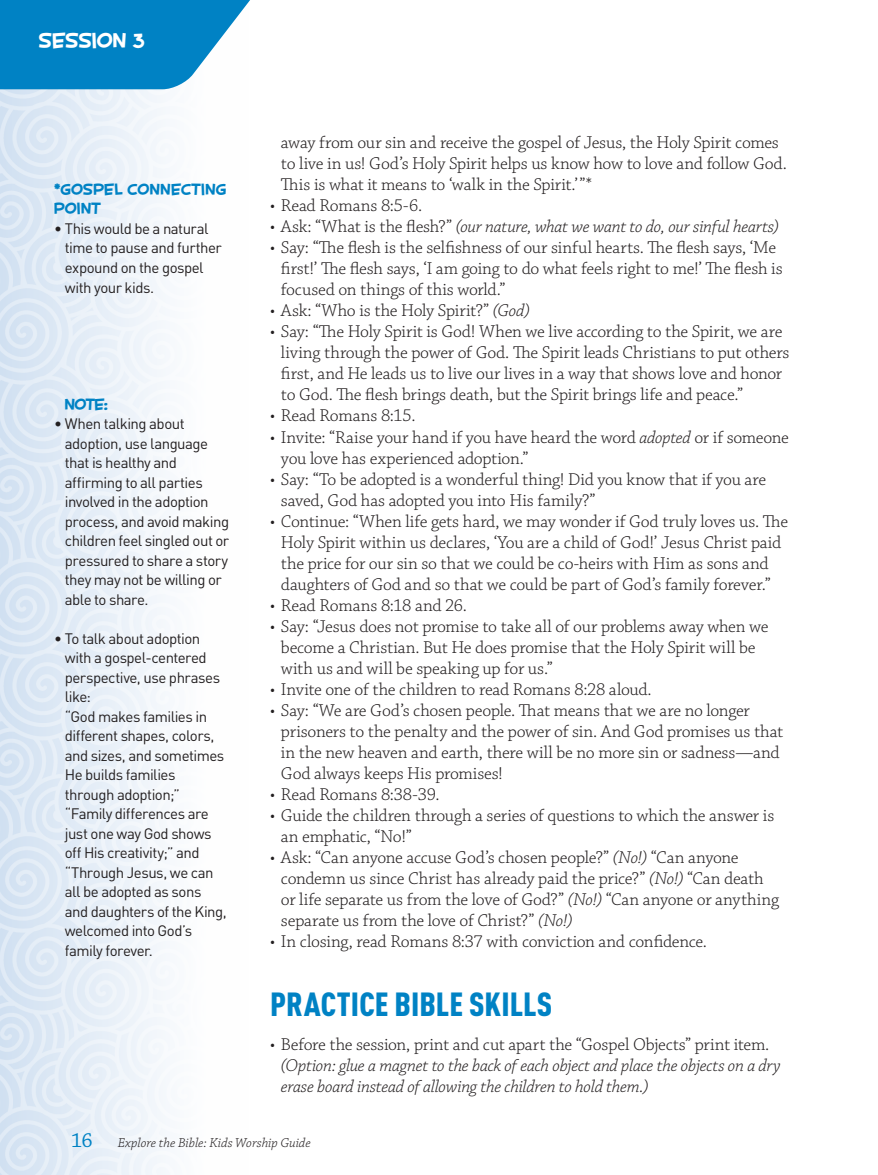
<style>
.page{position:relative;width:878px;height:1175px;background:#fff}
.page>*{position:absolute;margin:0;border:0;box-sizing:border-box;transform-origin:0 0}
.head2{font:900 condensed 33px "DINOT";color:#0082c4}
.t1{font:24px "Spruce AOE";color:#fff}
.t2{font:300 18px/21px "Chaparral Pro";letter-spacing:-.01em;color:#231f20}
.t3{font:italic 300 18px/21px "Chaparral Pro";letter-spacing:-.015em;color:#231f20}
.sidebar_subhead{font:18px/19.5px "Spruce AOE";color:#0082c4}
.t4{font:15px/19.5px "DIN";letter-spacing:-.035em;color:#231f20}
.t5{font:13.5px "Chaparral Pro Light It Capt";letter-spacing:-.005em;color:#231f20}
.s1{font-style:normal}
.s2{font-style:italic}
.s3{font-family:"Chaparral Pro Capt";font-size:21px;color:#0082c4}
</style>
<div class="page">
<img style="left:0;top:89px;width:166px;height:1085px">
<svg style="left:0;top:0;width:250px;height:89px;background:#2192cb"></svg>
<p class="t1" style="left:39px;top:26px;width:107px">SESSION 3</p>
<p class="sidebar_subhead" style="left:54px;top:179px;width:174px">*GOSPEL CONNECTING<br>POINT</p>
<p class="t4" style="left:65px;top:218px;width:158px;text-indent:-11px">• This would be a natural time to pause and further expound on the gospel with your kids.</p>
<p class="sidebar_subhead" style="left:65px;top:394px;width:45px">NOTE:</p>
<p class="t4" style="left:65px;top:413px;width:166px;text-indent:-11px">• When talking about adoption, use language that is healthy and affirming to all parties involved in the adoption process, and avoid making children feel singled out or pressured to share a story they may not be willing or able to share.</p>
<p class="t4" style="left:65px;top:628px;width:163px;text-indent:-11px">• To talk about adoption with a gospel-centered perspective, use phrases like:<br>“God makes families in different shapes, colors, and sizes, and sometimes<br>He builds families through adoption;” “Family differences are just one way God shows off His creativity;” and “Through Jesus, we can all be adopted as sons and daughters of the King, welcomed into God’s family forever.</p>
<p class="t2" style="left:281px;top:133px;width:507px">away from our sin and receive the gospel of Jesus, the Holy Spirit comes to live in us! God’s Holy Spirit helps us know how to love and follow God.<br>This is what it means to ‘walk in the Spirit.’”*</p>
<p class="t2" style="left:270px;top:196px;width:154px">• Read Romans 8:5-6.</p>
<p class="t3" style="left:270px;top:217px;width:510px"><span class="s1">• Ask: “What is the flesh?”</span> (our nature, what we want to do, our sinful hearts)</p>
<p class="t2" style="left:281px;top:238px;width:503px;text-indent:-11px">• Say: “The flesh is the selfishness of our sinful hearts. The flesh says, ‘Me first!’ The flesh says, ‘I am going to do what feels right to me!’ The flesh is focused on things of this world.”</p>
<p class="t2" style="left:270px;top:301px;width:261px">• Ask: “Who is the Holy Spirit?” <span class="s2">(God)</span></p>
<p class="t2" style="left:281px;top:322px;width:510px;text-indent:-11px">• Say: “The Holy Spirit is God! When we live according to the Spirit, we are living through the power of God. The Spirit leads Christians to put others first, and He leads us to live our lives in a way that shows love and honor to God. The flesh brings death, but the Spirit brings life and peace.”</p>
<p class="t2" style="left:270px;top:406px;width:147px">• Read Romans 8:15.</p>
<p class="t2" style="left:281px;top:427px;width:509px;text-indent:-11px">• Invite: “Raise your hand if you have heard the word <span class="s2">adopted</span> or if someone you love has experienced adoption.”</p>
<p class="t2" style="left:281px;top:469px;width:487px;text-indent:-11px">• Say: “To be adopted is a wonderful thing! Did you know that if you are saved, God has adopted you into His family?”</p>
<p class="t2" style="left:270px;top:511px;width:519px;text-align:center">• Continue: “When life gets hard, we may wonder if God truly loves us. The Holy Spirit within us declares, ‘You are a child of God!’ Jesus Christ paid the price for our sin so that we could be co-heirs with Him as sons and daughters of God and so that we could be part of God’s family forever.”</p>
<p class="t2" style="left:270px;top:595px;width:198px">• Read Romans 8:18 and 26.</p>
<p class="t2" style="left:281px;top:616px;width:489px;text-indent:-11px">• Say: “Jesus does not promise to take all of our problems away when we become a Christian. But He does promise that the Holy Spirit will be with us and will be speaking up for us.”</p>
<p class="t2" style="left:270px;top:679px;width:383px">• Invite one of the children to read Romans 8:28 aloud.</p>
<p class="t2" style="left:281px;top:700px;width:504px;text-indent:-11px">• Say: “We are God’s chosen people. That means that we are no longer prisoners to the penalty and the power of sin. And God promises us that in the new heaven and earth, there will be no more sin or sadness—and God always keeps His promises!</p>
<p class="t2" style="left:270px;top:784px;width:171px">• Read Romans 8:38-39.</p>
<p class="t2" style="left:281px;top:805px;width:495px;text-indent:-11px">• Guide the children through a series of questions to which the answer is an emphatic, “No!”</p>
<p class="t2" style="left:281px;top:847px;width:499px;text-indent:-11px">• Ask: “Can anyone accuse God’s chosen people?” <span class="s2">(No!)</span> “Can anyone condemn us since Christ has already paid the price?” <span class="s2">(No!)</span> “Can death or life separate us from the love of God?” <span class="s2">(No!)</span> “Can anyone or anything separate us from the love of Christ?” <span class="s2">(No!)</span></p>
<p class="t2" style="left:270px;top:931px;width:438px">• In closing, read Romans 8:37 with conviction and confidence.</p>
<p class="head2" style="left:270px;top:979px;width:283px">PRACTICE BIBLE SKILLS</p>
<p class="t3" style="left:281px;top:1034px;width:501px;text-indent:-11px"><span class="s1">• Before the session, print and cut apart the “Gospel Objects” print item. </span>(Option: glue a magnet to the back of each object and place the objects on a dry erase board instead of allowing the children to hold them.)</p>
<p class="t5" style="left:71px;top:1134px;width:241px"><span class="s3">16</span> Explore the Bible: Kids Worship Guide</p>
</div>
